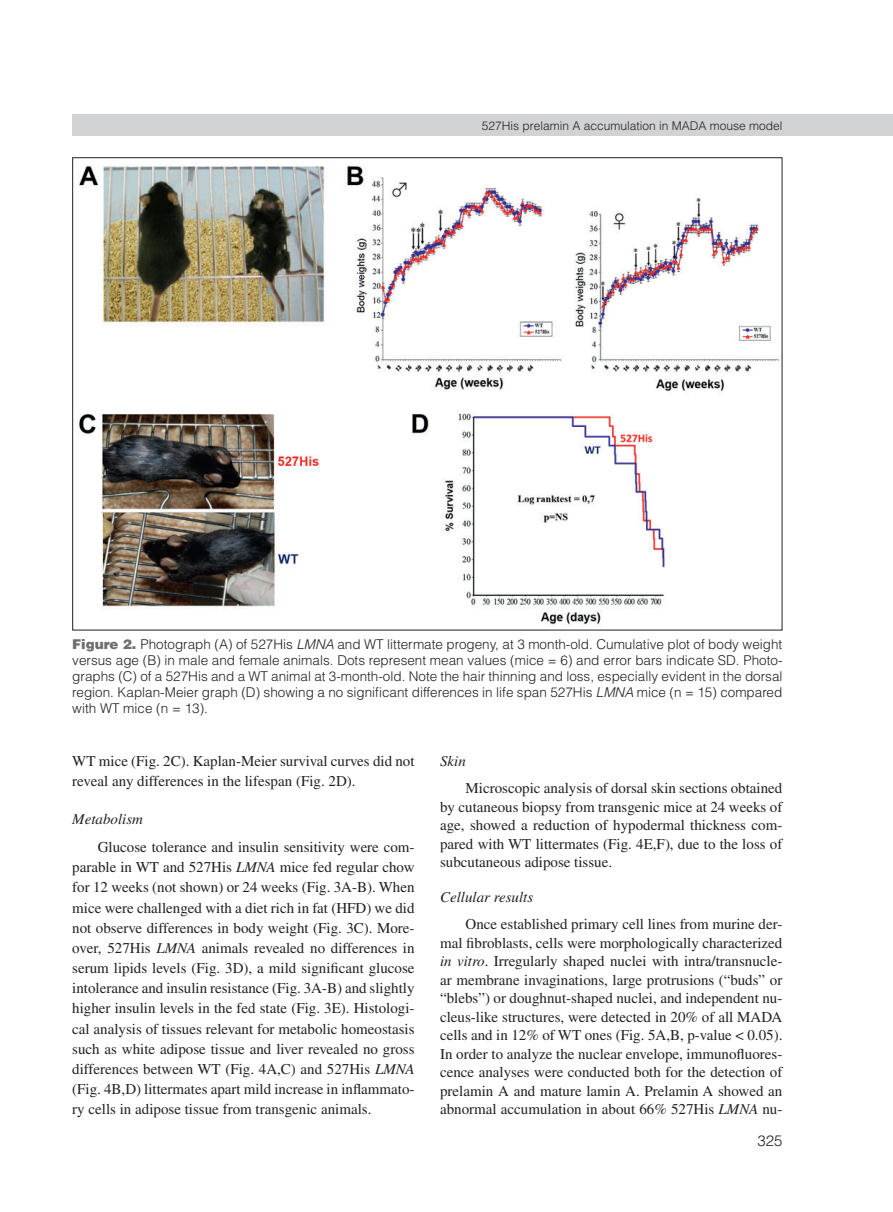
<style>
.page{position:relative;width:893px;height:1212px;background:#fff}
.page>*{position:absolute;margin:0;border:0;box-sizing:border-box;transform-origin:0 0}
.t1{font:15px/20.1px "Times LT Std";color:#231f20;text-align:justify}
.t2{font:italic 15px "Times LT Std";color:#231f20}
.t3{font:300 15px "Helvetica LT Std";color:#231f20}
.t4{font:300 13.5px/16.2px "Helvetica LT Std";color:#231f20;text-align:justify}
.t5{font:300 12px "Helvetica LT Std";color:#231f20}
.s1{font-weight:900;color:#6c6d70}
.s2{font-style:italic}
</style>
<div class="page">
<div style="left:72px;top:115px;width:821px;height:21px;background:#d1d2d4"></div>
<img style="left:79px;top:165px;width:700px;height:460px">
<p class="t5" style="left:482px;top:118px;width:302px">527His prelamin A accumulation in MADA mouse model</p>
<p class="t4" style="left:72px;top:636px;width:712px"><span class="s1">Figure 2.</span> Photograph (A) of 527His <span class="s2">LMNA</span> and WT littermate progeny, at 3 month-old. Cumulative plot of body weight versus age (B) in male and female animals. Dots represent mean values (mice = 6) and error bars indicate SD. Photo&shy;graphs (C) of a 527His and a WT animal at 3-month-old. Note the hair thinning and loss, especially evident in the dorsal region. Kaplan-Meier graph (D) showing a no significant differences in life span 527His <span class="s2">LMNA</span> mice (n = 15) compared with WT mice (n = 13).</p>
<p class="t1" style="left:72px;top:751px;width:344px">WT mice (Fig. 2C). Kaplan-Meier survival curves did not reveal any differences in the lifespan (Fig. 2D).</p>
<p class="t2" style="left:72px;top:810px;width:72px">Metabolism</p>
<p class="t1" style="left:72px;top:837px;width:344px;text-indent:26px">Glucose tolerance and insulin sensitivity were com&shy;parable in WT and 527His <span class="s2">LMNA</span> mice fed regular chow for 12 weeks (not shown) or 24 weeks (Fig. 3A-B). When mice were challenged with a diet rich in fat (HFD) we did not observe differences in body weight (Fig. 3C). More&shy;over, 527His <span class="s2">LMNA</span> animals revealed no differences in serum lipids levels (Fig. 3D), a mild significant glucose intolerance and insulin resistance (Fig. 3A-B) and slightly higher insulin levels in the fed state (Fig. 3E). Histologi&shy;cal analysis of tissues relevant for metabolic homeostasis such as white adipose tissue and liver revealed no gross differences between WT (Fig. 4A,C) and 527His <span class="s2">LMNA </span>(Fig. 4B,D) littermates apart mild increase in inflammato&shy;ry cells in adipose tissue from transgenic animals.</p>
<p class="t2" style="left:440px;top:753px;width:27px">Skin</p>
<p class="t1" style="left:440px;top:779px;width:344px;line-height:18.5px;text-indent:26px">Microscopic analysis of dorsal skin sections obtained by cutaneous biopsy from transgenic mice at 24 weeks of age, showed a reduction of hypodermal thickness com&shy;pared with WT littermates (Fig. 4E,F), due to the loss of subcutaneous adipose tissue.</p>
<p class="t2" style="left:440px;top:889px;width:95px">Cellular results</p>
<p class="t1" style="left:440px;top:915px;width:344px;line-height:18.5px;text-indent:26px">Once established primary cell lines from murine der&shy;mal fibroblasts, cells were morphologically characterized <span class="s2">in vitro</span>. Irregularly shaped nuclei with intra/transnucle&shy;ar membrane invaginations, large protrusions (“buds” or “blebs”) or doughnut-shaped nuclei, and independent nu&shy;cleus-like structures, were detected in 20% of all MADA cells and in 12% of WT ones (Fig. 5A,B, p-value &lt; 0.05).<br>In order to analyze the nuclear envelope, immunofluores&shy;cence analyses were conducted both for the detection of prelamin A and mature lamin A. Prelamin A showed an abnormal accumulation in about 66% 527His <span class="s2">LMNA</span> nu-</p>
<p class="t3" style="left:757px;top:1131px;width:27px">325</p>
</div>
